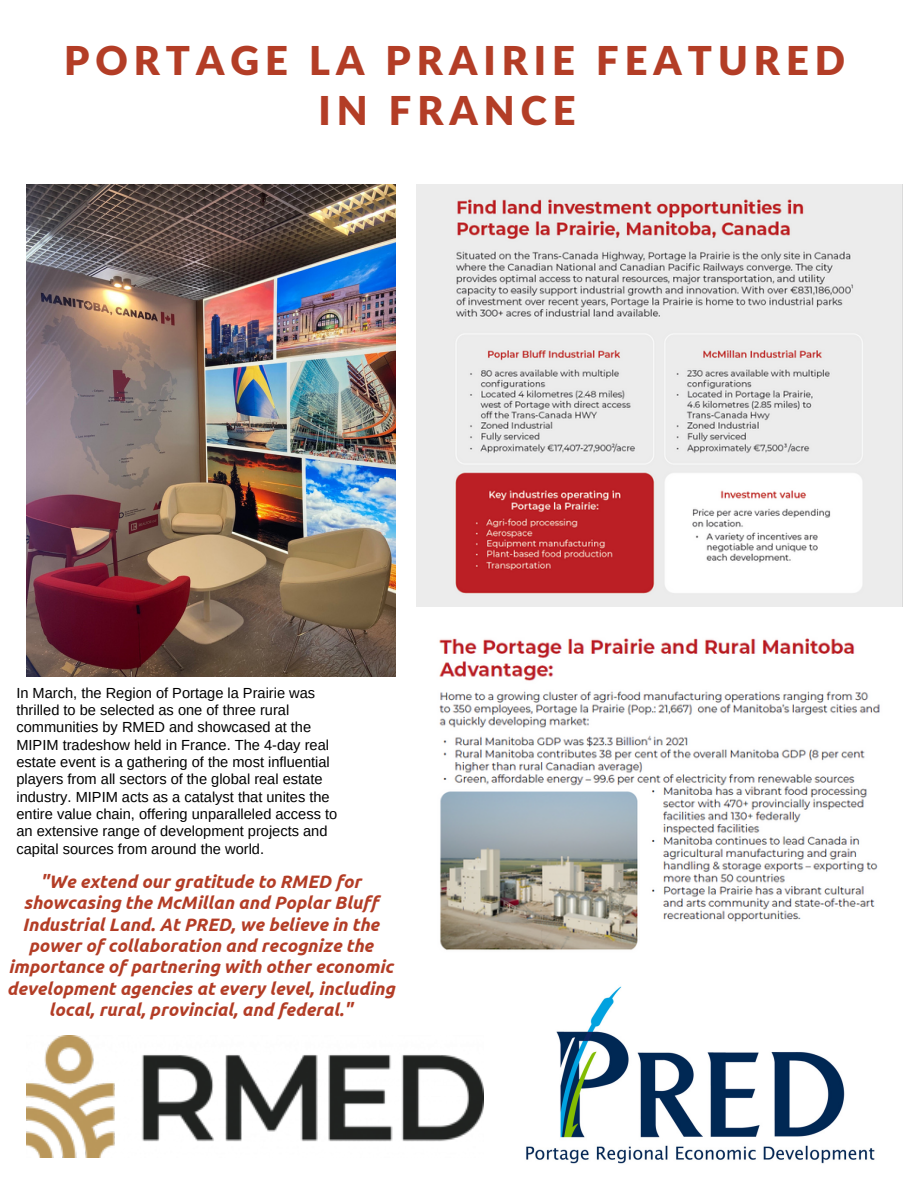
<style>
.page{position:relative;width:918px;height:1188px;background:#fff}
.page>*{position:absolute;margin:0;border:0;box-sizing:border-box;transform-origin:0 0}
.t1{font:900 39.9px/49.5px "Lato Latin";letter-spacing:.15em;color:#b33d26;text-align:center}
.t2{font:italic 700 18px/21.3px "Ubuntu";color:#b33d26;text-align:center}
.t3{font:14.55px/17.4px "Arimo";color:#000}
</style>
<div class="page">
<img style="left:417px;top:185px;width:486px;height:421px">
<img style="left:439px;top:638px;width:441px;height:312px">
<img style="left:26px;top:185px;width:369px;height:491px">
<img style="left:526px;top:986px;width:349px;height:178px">
<img style="left:26px;top:1036px;width:457px;height:121px">
<h1 class="t1" style="left:64px;top:38px;width:783px">PORTAGE LA PRAIRIE FEATURED<br>IN FRANCE</h1>
<p class="t3" style="left:16px;top:684px;width:322px">In March, the Region of Portage la Prairie was thrilled to be selected as one of three rural communities by RMED and showcased at the MIPIM tradeshow held in France. The 4-day real estate event is a gathering of the most influential players from all sectors of the global real estate industry. MIPIM acts as a catalyst that unites the entire value chain, offering unparalleled access to an extensive range of development projects and capital sources from around the world.</p>
<p class="t2" style="left:7px;top:871px;width:389px">"We extend our gratitude to RMED for showcasing the McMillan and Poplar Bluff Industrial Land. At PRED, we believe in the power of collaboration and recognize the importance of partnering with other economic development agencies at every level, including local, rural, provincial, and federal."</p>
</div>
